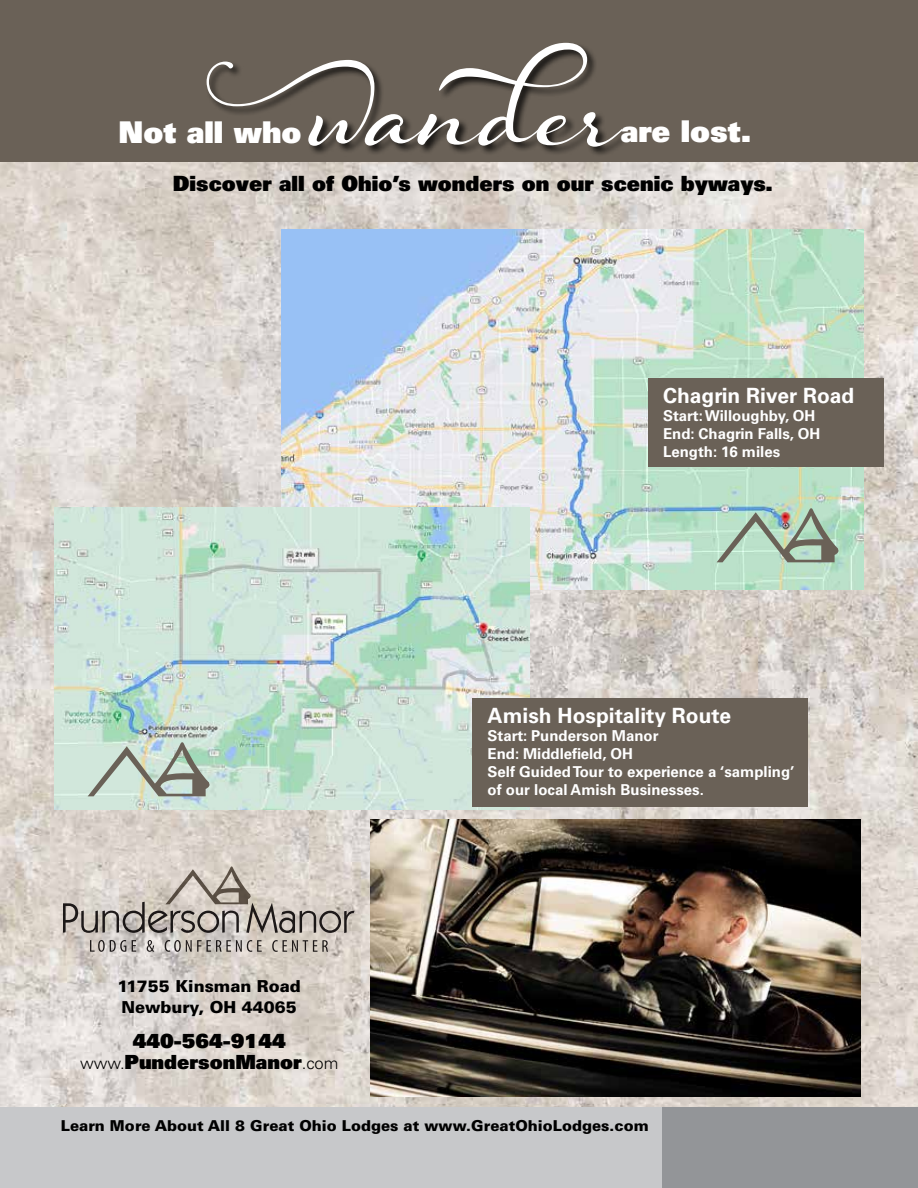
<style>
.page{position:relative;width:918px;height:1188px;background:#fff}
.page>*{position:absolute;margin:0;border:0;box-sizing:border-box;transform-origin:0 0}
.t1{font:181.95px "Hummingbird";color:#fff}
.t2{font:30px "Univers LT Std X Black";color:#fff}
.t3{font:21px "Univers LT Std X Black";color:#000}
.t4{font:700 21px "Univers LT Std";color:#fff}
.t5{font:19.5px/21px "Univers LT Std X Black";color:#000;text-align:center}
.t6{font:900 16.5px/21px "Univers LT Std";color:#000}
.t7{font:700 15px/18px "Univers LT Std";color:#fff}
.t8{font:900 15px "Univers LT Std";color:#000}
.s1{font-family:"Univers LT Std";font-weight:300;font-size:16.5px}
</style>
<div class="page">
<img style="left:0;top:162px;width:918px;height:945px">
<div style="left:0;top:1107px;width:804px;height:81px;background:#c7c8ca"></div>
<div style="left:662px;top:1107px;width:256px;height:81px;background:#939598"></div>
<div style="left:0;top:0;width:918px;height:162px;background:#6a6157"></div>
<div style="left:206px;top:42px;width:427px;height:115px;background:#000;opacity:.75"></div>
<img style="left:370px;top:819px;width:491px;height:277px">
<svg style="left:90px;top:940px;width:36px;height:12px"></svg>
<svg style="left:132px;top:940px;width:4px;height:12px"></svg>
<svg style="left:147px;top:940px;width:7px;height:12px"></svg>
<svg style="left:165px;top:940px;width:97px;height:12px"></svg>
<svg style="left:272px;top:940px;width:56px;height:12px"></svg>
<svg style="left:63px;top:865px;width:292px;height:68px;background:#bfb8b0"></svg>
<img style="left:281px;top:229px;width:583px;height:361px">
<div style="left:648px;top:378px;width:235px;height:89px;background:#6a6157"></div>
<img style="left:717px;top:506px;width:124px;height:56px">
<img style="left:54px;top:508px;width:476px;height:302px">
<svg style="left:88px;top:740px;width:124px;height:56px;background:#b6c6ba"></svg>
<div style="left:472px;top:699px;width:336px;height:108px;background:#6a6157"></div>
<h1 class="t1" style="left:309px;top:-25px;width:320px">wander</h1>
<h2 class="t2" style="left:621px;top:112px;width:132px">are lost.</h2>
<h3 class="t3" style="left:173px;top:169px;width:601px">Discover all of Ohio’s wonders on our scenic byways.</h3>
<h2 class="t2" style="left:118px;top:113px;width:185px">Not all who</h2>
<h3 class="t4" style="left:663px;top:383px;width:193px">Chagrin River Road</h3>
<p class="t7" style="left:663px;top:407px;width:159px">Start: Willoughby, OH<br>End: Chagrin Falls, OH<br>Length: 16 miles</p>
<p class="t6" style="left:118px;top:976px;width:185px">11755 Kinsman Road<br>Newbury, OH 44065</p>
<h3 class="t5" style="left:80px;top:1030px;width:260px">440-564-9144 <span class="s1">www.</span>PundersonManor<span class="s1">.com</span></h3>
<h3 class="t4" style="left:488px;top:704px;width:245px">Amish Hospitality Route</h3>
<p class="t7" style="left:488px;top:727px;width:308px">Start: Punderson Manor<br>End: Middlefield, OH<br>Self Guided Tour to experience a ‘sampling’ of our local Amish Businesses.</p>
<p class="t8" style="left:61px;top:1116px;width:589px">Learn More About All 8 Great Ohio Lodges at www.GreatOhioLodges.com</p>
</div>
